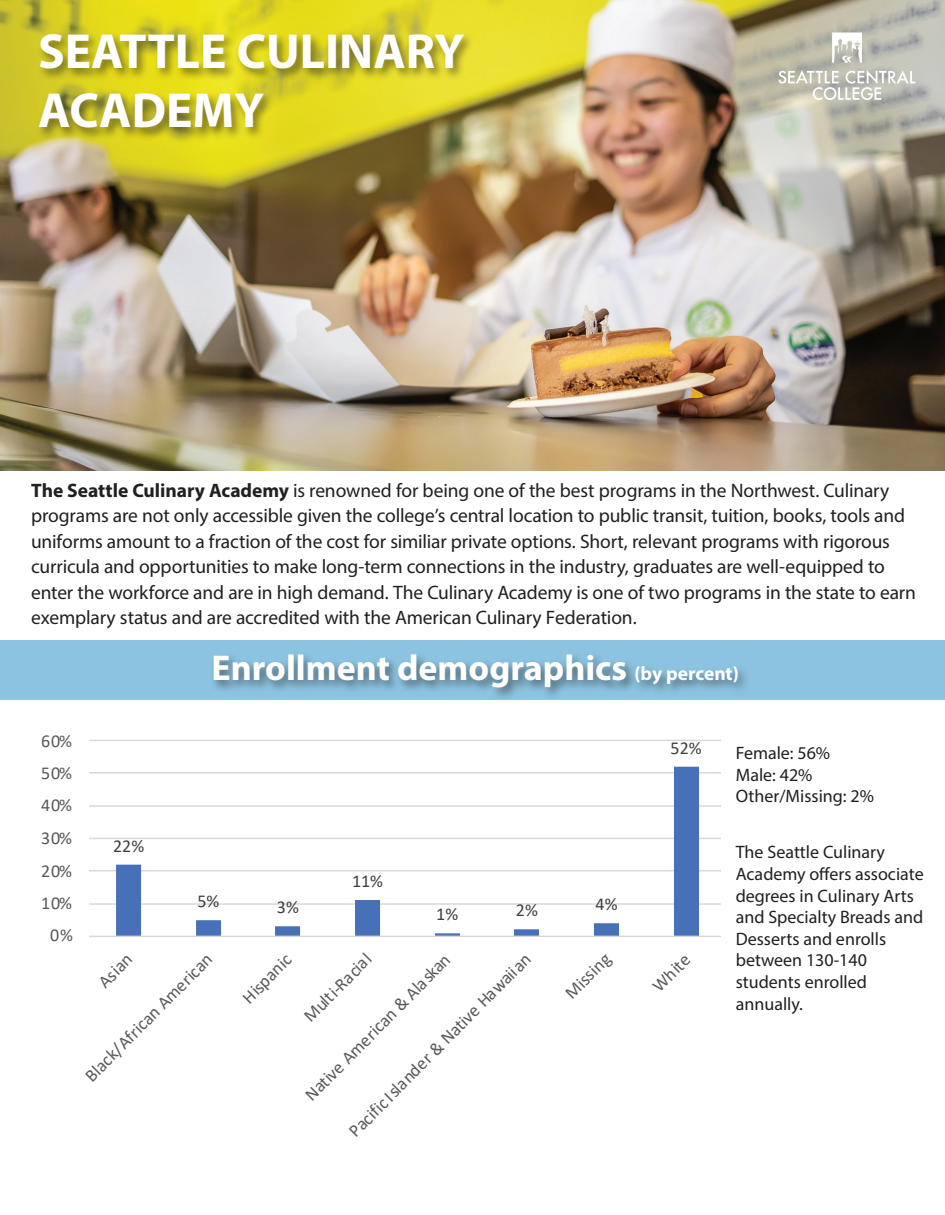
<style>
.page{position:relative;width:945px;height:1215px;background:#fff}
.page>*{position:absolute;margin:0;border:0;box-sizing:border-box;transform-origin:0 0}
.t1{font:700 49.5px/59.4px "Myriad Pro";color:#fff}
.t2{font:700 36px "Myriad Pro";color:#fff}
.t3{font:19.5px/25.5px "Myriad Pro";letter-spacing:-.01em;color:#231f20}
.t4{font:18.15px "Calibri";letter-spacing:.05em;color:#595959}
.t5{font:18.15px "Calibri";color:#404040}
.t6{font:18px/21.6px "Myriad Pro";color:#231f20}
.s1{font-weight:700}
.s2{font-size:19.5px}
</style>
<div class="page">
<img style="left:0;top:0;width:945px;height:470px">
<div style="left:36px;top:31px;width:439px;height:110px;background:#231f20;opacity:.56"></div>
<div style="left:1px;top:640px;width:944px;height:60px;background:#8cc3e0"></div>
<svg style="left:832px;top:32px;width:30px;height:31px"></svg>
<svg style="left:778px;top:70px;width:138px;height:30px"></svg>
<div style="left:210px;top:651px;width:540px;height:49px;background:#231f20;opacity:.56"></div>
<svg style="left:89px;top:739px;width:632px;height:198px"></svg>
<h1 class="t1" style="left:38px;top:20px;width:428px">SEATTLE CULINARY<br>ACADEMY</h1>
<p class="t3" style="left:31px;top:477px;width:886px"><span class="s1">The Seattle Culinary Academy</span> is renowned for being one of the best programs in the Northwest. Culinary programs are not only accessible given the college’s central location to public transit, tuition, books, tools and uniforms amount to a fraction of the cost for similiar private options. Short, relevant programs with rigorous curricula and opportunities to make long-term connections in the industry, graduates are well-equipped to enter the workforce and are in high demand. The Culinary Academy is one of two programs in the state to earn exemplary status and are accredited with the American Culinary Federation.</p>
<h2 class="t2" style="left:212px;top:644px;width:529px">Enrollment demographics <span class="s2">(by percent)</span></h2>
<p class="t4" style="left:41px;top:728px;width:32px">60%</p>
<p class="t4" style="left:41px;top:760px;width:32px">50%</p>
<p class="t4" style="left:41px;top:793px;width:32px">40%</p>
<p class="t4" style="left:41px;top:826px;width:32px">30%</p>
<p class="t4" style="left:41px;top:858px;width:32px">20%</p>
<p class="t4" style="left:41px;top:890px;width:32px">10%</p>
<p class="t4" style="left:50px;top:923px;width:24px">0%</p>
<p class="t5" style="left:113px;top:833px;width:33px">22%</p>
<p class="t5" style="left:197px;top:888px;width:23px">5%</p>
<p class="t5" style="left:277px;top:895px;width:23px">3%</p>
<p class="t5" style="left:352px;top:868px;width:33px">11%</p>
<p class="t5" style="left:671px;top:735px;width:33px">52%</p>
<p class="t5" style="left:436px;top:902px;width:23px">1%</p>
<p class="t5" style="left:516px;top:898px;width:23px">2%</p>
<p class="t5" style="left:596px;top:891px;width:23px">4%</p>
<p class="t4" style="left:79px;top:1069px;width:174px;rotate:-45deg">Black/African American</p>
<p class="t4" style="left:236px;top:992px;width:63px;rotate:-45deg">Hispanic</p>
<p class="t4" style="left:297px;top:1010px;width:90px;rotate:-45deg">Multi-Racial</p>
<p class="t4" style="left:342px;top:1125px;width:252px;rotate:-45deg">Pacific Islander &amp; Native Hawaiian</p>
<p class="t4" style="left:559px;top:987px;width:58px;rotate:-45deg">Missing</p>
<p class="t4" style="left:646px;top:980px;width:47px;rotate:-45deg">White</p>
<p class="t4" style="left:92px;top:976px;width:41px;rotate:-45deg">Asian</p>
<p class="t4" style="left:299px;top:1089px;width:200px;rotate:-45deg">Native American &amp; Alaskan</p>
<p class="t6" style="left:736px;top:742px;width:140px">Female: 56%<br>Male: 42%<br>Other/Missing: 2%</p>
<p class="t6" style="left:736px;top:841px;width:189px">The Seattle Culinary<br>Academy offers associate degrees in Culinary Arts and Specialty Breads and<br>Desserts and enrolls between 130-140 students enrolled annually.</p>
</div>
